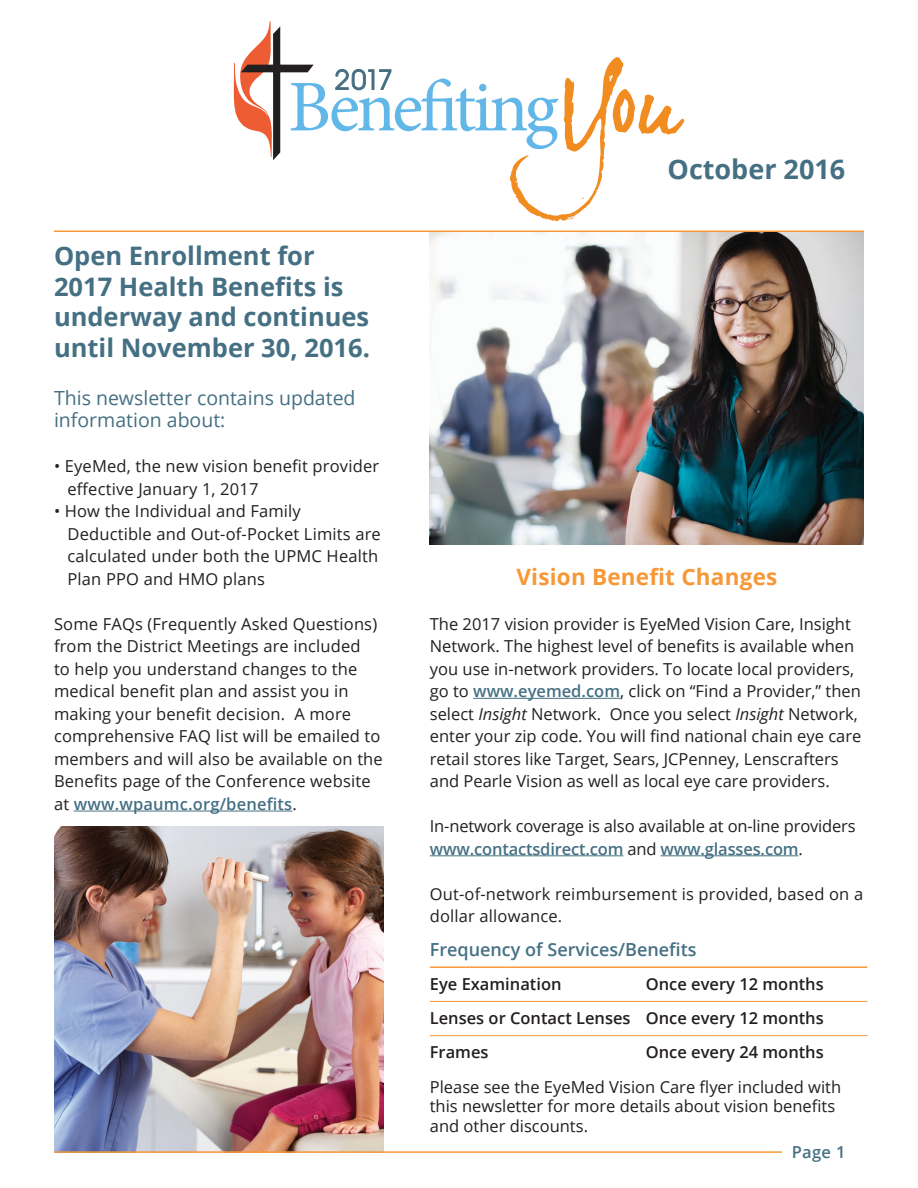
<style>
.page{position:relative;width:918px;height:1188px;background:#fff}
.page>*{position:absolute;margin:0;border:0;box-sizing:border-box;transform-origin:0 0}
.t1{font:700 27px "Open Sans";color:#457083}
.t2{font:700 25.5px/30.6px "Open Sans";color:#457083}
.t3{font:700 22.5px "Open Sans";letter-spacing:.01em;color:#f79838}
.t4{font:19.5px/22.5px "Open Sans";color:#457083}
.t5{font:600 18px "Open Sans";color:#457083}
.t6{font:16.5px/22.5px "Open Sans";color:#231f20}
.t7{font:600 16.5px/34.2px "Open Sans";color:#231f20;text-align:justify}
.t8{font:600 16.5px "Open Sans";color:#457083}
.s1{font-weight:600;color:#457083}
.s2{font-style:italic}
</style>
<div class="page">
<img style="left:430px;top:232px;width:434px;height:312px">
<img style="left:54px;top:826px;width:329px;height:325px">
<hr style="left:74px;top:811px;width:218px;height:1px;background:#457083">
<svg style="left:234px;top:21px;width:450px;height:200px"></svg>
<hr style="left:54px;top:231px;width:810px;height:1px;background:#f79838">
<hr style="left:54px;top:1151px;width:728px;height:2px;background:#f79838">
<hr style="left:473px;top:698px;width:147px;height:1px;background:#457083">
<hr style="left:430px;top:855px;width:193px;height:1px;background:#457083">
<hr style="left:661px;top:855px;width:138px;height:1px;background:#457083">
<hr style="left:430px;top:966px;width:437px;height:2px;background:#f79838">
<hr style="left:430px;top:1001px;width:437px;height:1px;background:#f79838">
<hr style="left:430px;top:1035px;width:437px;height:1px;background:#f79838">
<h2 class="t2" style="left:54px;top:240px;width:317px">Open Enrollment for<br>2017 Health Benefits is underway and continues until November 30, 2016.</h2>
<p class="t4" style="left:54px;top:386px;width:303px">This newsletter contains updated information about:</p>
<p class="t6" style="left:67px;top:455px;width:313px;text-indent:-13px">• EyeMed, the new vision benefit provider effective January 1, 2017</p>
<p class="t6" style="left:67px;top:500px;width:315px;text-indent:-13px">• How the Individual and Family<br>Deductible and Out-of-Pocket Limits are calculated under both the UPMC Health<br>Plan PPO and HMO plans</p>
<p class="t6" style="left:54px;top:612px;width:330px">Some FAQs (Frequently Asked Questions) from the District Meetings are included<br>to help you understand changes to the medical benefit plan and assist you in making your benefit decision. A more comprehensive FAQ list will be emailed to members and will also be available on the Benefits page of the Conference website at <span class="s1">www.wpaumc.org/benefits</span>.</p>
<h1 class="t1" style="left:668px;top:150px;width:179px">October 2016</h1>
<h3 class="t3" style="left:516px;top:561px;width:262px">Vision Benefit Changes</h3>
<p class="t6" style="left:430px;top:612px;width:433px">The 2017 vision provider is EyeMed Vision Care, Insight Network. The highest level of benefits is available when you use in-network providers. To locate local providers, go to <span class="s1">www.eyemed.com</span>, click on “Find a Provider,” then select <span class="s2">Insight</span> Network. Once you select <span class="s2">Insight</span> Network, enter your zip code. You will find national chain eye care retail stores like Target, Sears, JCPenney, Lenscrafters and Pearle Vision as well as local eye care providers.</p>
<p class="t6" style="left:430px;top:814px;width:427px">In-network coverage is also available at on-line providers <span class="s1">www.contactsdirect.com</span> and <span class="s1">www.glasses.com</span>.</p>
<p class="t6" style="left:430px;top:882px;width:435px">Out-of-network reimbursement is provided, based on a dollar allowance.</p>
<p class="t5" style="left:430px;top:937px;width:268px">Frequency of Services/Benefits</p>
<p class="t7" style="left:430px;top:967px;width:133px">Eye Examination</p>
<p class="t7" style="left:430px;top:967px;width:395px;text-indent:216px">Once every 12 months Lenses or Contact Lenses Once every 12 months Frames</p>
<p class="t7" style="left:646px;top:1035px;width:179px">Once every 24 months</p>
<p class="t6" style="left:430px;top:1076px;width:413px;line-height:19.8px">Please see the EyeMed Vision Care flyer included with this newsletter for more details about vision benefits and other discounts.</p>
<p class="t8" style="left:792px;top:1140px;width:55px">Page 1</p>
</div>
